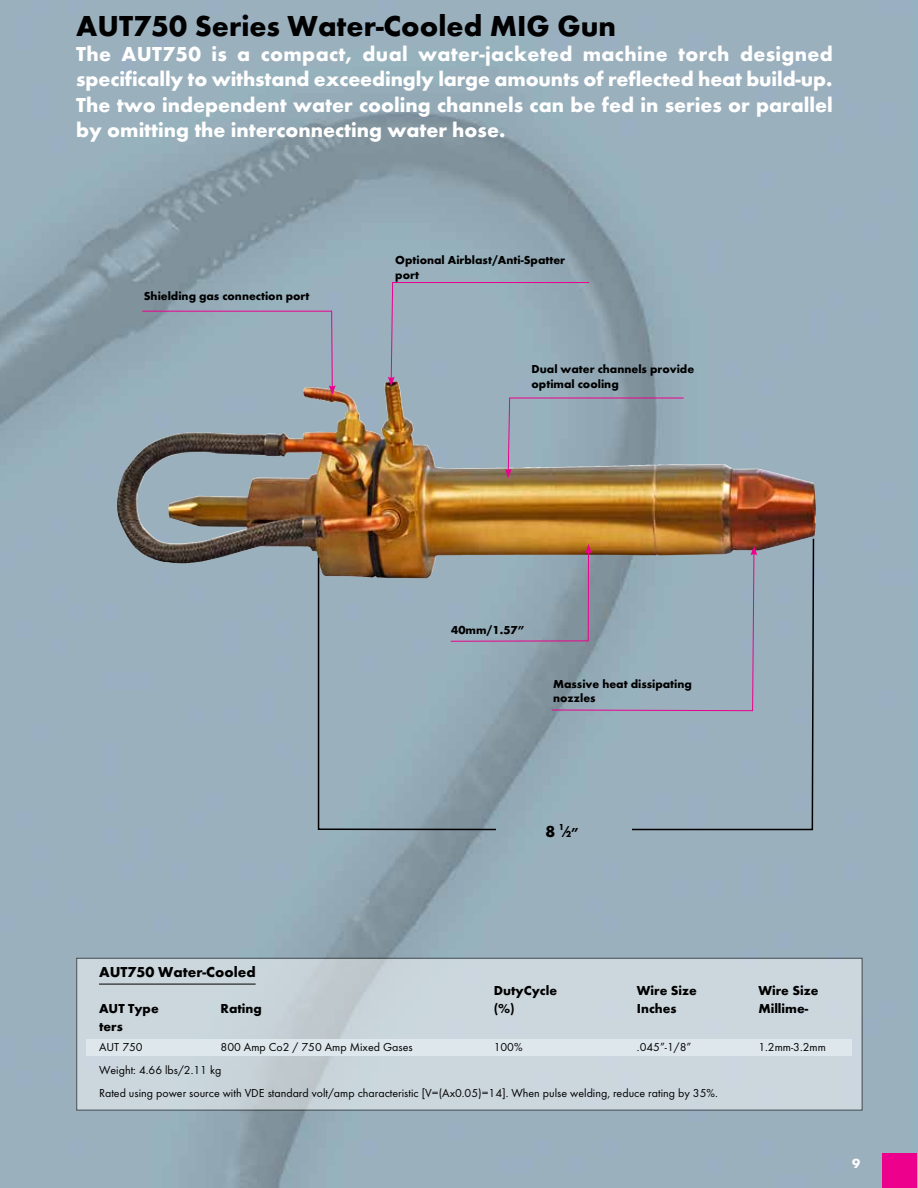
<style>
.page{position:relative;width:918px;height:1188px;background:#fff}
.page>*{position:absolute;margin:0;border:0;box-sizing:border-box;transform-origin:0 0}
.t1{font:700 30px "Futura TOT";color:#000}
.t2{font:700 21px/25.2px "Futura TOT";color:#fff;text-align:justify}
.t3{font:700 16.5px "Futura TOT";color:#000}
.t4{font:700 15px "Futura TOT";color:#000}
.t5{font:700 13.5px "Futura TOT";color:#000}
.t6{font:700 13.5px "Futura TOT";color:#fff}
.t7{font:12px/23px "Futura TOT";color:#000}
.t8{font:700 12px/14.4px "Futura TOT";color:#000}
.s1{font-size:9px}
.s2{font-size:13.5px}
</style>
<div class="page">
<img style="left:0;top:0;width:918px;height:1188px">
<img style="left:116px;top:381px;width:281px;height:183px">
<svg style="left:450px;top:544px;width:181px;height:167px;background:#8d999f"></svg>
<svg style="left:142px;top:310px;width:194px;height:85px;background:#99aab9"></svg>
<svg style="left:505px;top:397px;width:179px;height:81px;background:#919ca6"></svg>
<svg style="left:388px;top:282px;width:202px;height:104px;background:#98abba"></svg>
<div style="left:77px;top:958px;width:785px;height:152px;background:linear-gradient(to right,#c8d3d9,#ccd7de)"></div>
<div style="left:87px;top:1039px;width:765px;height:17px;background:#dee7ec"></div>
<hr style="left:99px;top:984px;width:157px;height:1px;background:#000">
<svg style="left:317px;top:556px;width:180px;height:275px;background:#92a5ae"></svg>
<svg style="left:631px;top:537px;width:184px;height:294px;background:#98a9b3"></svg>
<div style="left:883px;top:1154px;width:34px;height:34px;background:#ec008c"></div>
<h1 class="t1" style="left:76px;top:7px;width:541px">AUT750 Series Water-Cooled MIG Gun</h1>
<p class="t2" style="left:76px;top:41px;width:758px">The AUT750 is a compact, dual water-jacketed machine torch designed specifically to withstand exceedingly large amounts of reflected heat build-up.<br>The two independent water cooling channels can be fed in series or parallel by omitting the interconnecting water hose.</p>
<p class="t8" style="left:144px;top:289px;width:167px">Shielding gas connection port</p>
<p class="t8" style="left:395px;top:253px;width:171px">Optional Airblast/Anti-Spatter port</p>
<p class="t8" style="left:532px;top:362px;width:164px">Dual water channels provide optimal cooling</p>
<p class="t8" style="left:451px;top:622px;width:75px">40mm/1.57”</p>
<p class="t8" style="left:553px;top:676px;width:140px">Massive heat dissipating nozzles</p>
<p class="t3" style="left:546px;top:821px;width:35px">8 <sup>1</sup>⁄<span class="s1">2</span><span class="s2">”</span></p>
<p class="t4" style="left:99px;top:963px;width:158px">AUT750 Water-Cooled</p>
<p class="t5" style="left:494px;top:983px;width:65px">DutyCycle</p>
<p class="t5" style="left:637px;top:983px;width:62px">Wire Size</p>
<p class="t5" style="left:758px;top:983px;width:62px">Wire Size</p>
<p class="t5" style="left:99px;top:1001px;width:61px">AUT Type</p>
<p class="t5" style="left:221px;top:1001px;width:43px">Rating</p>
<p class="t5" style="left:494px;top:1001px;width:23px">(%)</p>
<p class="t5" style="left:637px;top:1001px;width:41px">Inches</p>
<p class="t5" style="left:758px;top:1001px;width:51px">Millime-</p>
<p class="t5" style="left:99px;top:1018px;width:25px">ters</p>
<p class="t7" style="left:99px;top:1035px;width:45px">AUT 750</p>
<p class="t7" style="left:221px;top:1035px;width:194px">800 Amp Co2 / 750 Amp Mixed Gases</p>
<p class="t7" style="left:494px;top:1035px;width:30px">100%</p>
<p class="t7" style="left:637px;top:1035px;width:56px">.045”-1/8”</p>
<p class="t7" style="left:758px;top:1035px;width:69px">1.2mm-3.2mm</p>
<p class="t7" style="left:99px;top:1058px;width:620px">Weight: 4.66 lbs/2.11 kg<br>Rated using power source with VDE standard volt/amp characteristic [V=(Ax0.05)=14]. When pulse welding, reduce rating by 35%.</p>
<p class="t6" style="left:852px;top:1155px;width:10px">9</p>
</div>
